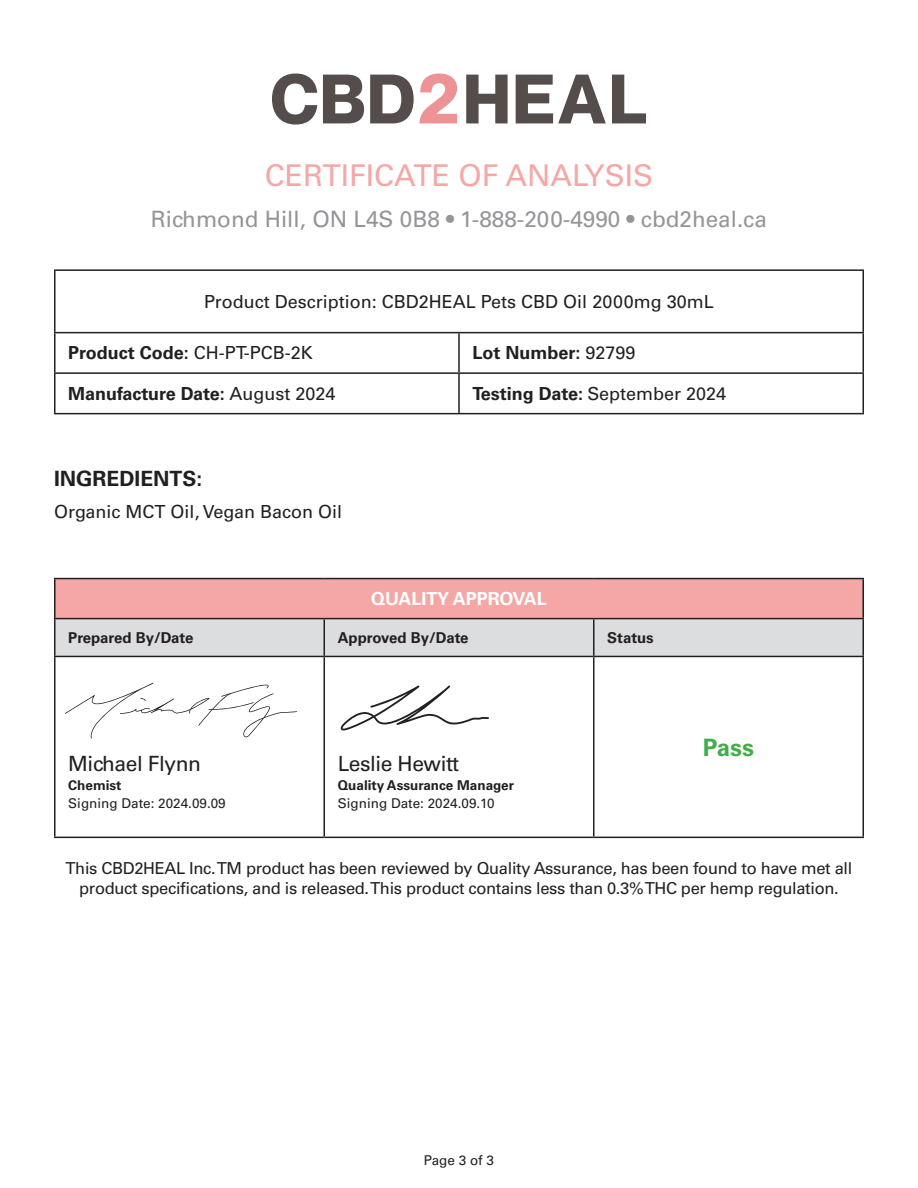
<style>
.page{position:relative;width:918px;height:1188px;background:#fff}
.page>*{position:absolute;margin:0;border:0;box-sizing:border-box;transform-origin:0 0}
.t1{font:30px "Univers LT Std";color:#f5a7a6}
.t2{font:700 24px "Univers LT Std";color:#40ae49}
.t3{font:22.5px "Univers LT Std";color:#939598}
.t4{font:21px "Univers LT Std";letter-spacing:-.02em;color:#231f20}
.t5{font:700 21px "Univers LT Std";color:#231f20}
.t6{font:18px "Univers LT Std";color:#231f20}
.t7{font:700 18px "Univers LT Std";color:#231f20}
.t8{font:700 18px "Univers LT Std";color:#fff}
.t9{font:16.5px/19.8px "Univers LT Std";letter-spacing:-.02em;color:#231f20;text-align:center}
.t10{font:700 15px "Univers LT Std";color:#231f20}
.t11{font:13.5px "Univers LT Std";color:#231f20}
.t12{font:700 13.5px "Univers LT Std";color:#231f20}
.s1{font-weight:400}
.s2{font-weight:700}
</style>
<div class="page">
<svg style="left:272px;top:74px;width:45px;height:51px"></svg>
<svg style="left:323px;top:75px;width:41px;height:48px"></svg>
<svg style="left:370px;top:75px;width:44px;height:48px"></svg>
<svg style="left:420px;top:74px;width:37px;height:49px"></svg>
<svg style="left:466px;top:75px;width:42px;height:48px"></svg>
<svg style="left:516px;top:75px;width:90px;height:48px"></svg>
<svg style="left:612px;top:75px;width:34px;height:48px"></svg>
<div style="left:55px;top:579px;width:808px;height:40px;background:#f5a7a6"></div>
<div style="left:56px;top:619px;width:806px;height:37px;background:#dcdddf"></div>
<hr style="left:54px;top:578px;width:270px;height:1px;background:#231f20">
<hr style="left:54px;top:579px;width:2px;height:39px;background:#231f20">
<hr style="left:324px;top:578px;width:270px;height:1px;background:#231f20">
<hr style="left:594px;top:578px;width:270px;height:1px;background:#231f20">
<hr style="left:862px;top:579px;width:2px;height:39px;background:#231f20">
<hr style="left:54px;top:618px;width:270px;height:1px;background:#231f20">
<hr style="left:54px;top:619px;width:2px;height:37px;background:#231f20">
<hr style="left:324px;top:618px;width:270px;height:1px;background:#231f20">
<hr style="left:324px;top:619px;width:1px;height:37px;background:#231f20">
<hr style="left:594px;top:618px;width:270px;height:1px;background:#231f20">
<hr style="left:593px;top:619px;width:1px;height:37px;background:#231f20">
<hr style="left:862px;top:619px;width:2px;height:37px;background:#231f20">
<hr style="left:54px;top:656px;width:270px;height:1px;background:#231f20">
<hr style="left:54px;top:657px;width:2px;height:180px;background:#231f20">
<hr style="left:324px;top:656px;width:270px;height:1px;background:#231f20">
<hr style="left:324px;top:657px;width:1px;height:180px;background:#231f20">
<hr style="left:594px;top:656px;width:270px;height:1px;background:#231f20">
<hr style="left:593px;top:657px;width:1px;height:180px;background:#231f20">
<hr style="left:862px;top:657px;width:2px;height:180px;background:#231f20">
<hr style="left:54px;top:837px;width:270px;height:1px;background:#231f20">
<hr style="left:324px;top:837px;width:270px;height:1px;background:#231f20">
<hr style="left:594px;top:837px;width:270px;height:1px;background:#231f20">
<svg style="left:66px;top:683px;width:230px;height:56px"></svg>
<svg style="left:340px;top:685px;width:149px;height:45px"></svg>
<hr style="left:54px;top:269px;width:405px;height:2px;background:#231f20">
<hr style="left:54px;top:271px;width:2px;height:61px;background:#231f20">
<hr style="left:459px;top:269px;width:405px;height:2px;background:#231f20">
<hr style="left:862px;top:271px;width:2px;height:61px;background:#231f20">
<hr style="left:54px;top:332px;width:405px;height:1px;background:#231f20">
<hr style="left:54px;top:333px;width:2px;height:39px;background:#231f20">
<hr style="left:459px;top:332px;width:405px;height:1px;background:#231f20">
<hr style="left:458px;top:333px;width:2px;height:39px;background:#231f20">
<hr style="left:862px;top:333px;width:2px;height:39px;background:#231f20">
<hr style="left:54px;top:372px;width:405px;height:2px;background:#231f20">
<hr style="left:54px;top:374px;width:2px;height:39px;background:#231f20">
<hr style="left:459px;top:372px;width:405px;height:2px;background:#231f20">
<hr style="left:458px;top:374px;width:2px;height:39px;background:#231f20">
<hr style="left:862px;top:374px;width:2px;height:39px;background:#231f20">
<hr style="left:54px;top:413px;width:405px;height:1px;background:#231f20">
<hr style="left:459px;top:413px;width:405px;height:1px;background:#231f20">
<h1 class="t1" style="left:265px;top:157px;width:390px">CERTIFICATE OF ANALYSIS</h1>
<h3 class="t3" style="left:151px;top:206px;width:618px">Richmond Hill, ON L4S 0B8 • 1-888-200-4990 • cbd2heal.ca</h3>
<p class="t6" style="left:204px;top:291px;width:511px">Product Description: CBD2HEAL Pets CBD Oil 2000mg 30mL</p>
<p class="t7" style="left:68px;top:343px;width:246px">Product Code: <span class="s1">CH-PT-PCB-2K</span></p>
<p class="t7" style="left:472px;top:343px;width:165px">Lot Number: <span class="s1">92799</span></p>
<p class="t7" style="left:68px;top:383px;width:269px">Manufacture Date: <span class="s1">August 2024</span></p>
<p class="t6" style="left:472px;top:383px;width:255px"><span class="s2">Testing Date:</span> September 2024</p>
<p class="t5" style="left:54px;top:466px;width:150px">INGREDIENTS:</p>
<p class="t6" style="left:54px;top:501px;width:290px">Organic MCT Oil, Vegan Bacon Oil</p>
<p class="t8" style="left:371px;top:588px;width:177px">QUALITY APPROVAL</p>
<p class="t10" style="left:68px;top:629px;width:127px">Prepared By/Date</p>
<p class="t10" style="left:338px;top:629px;width:132px">Approved By/Date</p>
<p class="t10" style="left:607px;top:629px;width:48px">Status</p>
<p class="t4" style="left:68px;top:751px;width:134px">Michael Flynn</p>
<p class="t12" style="left:68px;top:777px;width:55px">Chemist</p>
<p class="t11" style="left:68px;top:796px;width:159px">Signing Date: 2024.09.09</p>
<p class="t4" style="left:338px;top:751px;width:123px">Leslie Hewitt</p>
<p class="t12" style="left:338px;top:777px;width:178px">Quality Assurance Manager</p>
<p class="t11" style="left:338px;top:796px;width:158px">Signing Date: 2024.09.10</p>
<h2 class="t2" style="left:703px;top:733px;width:53px">Pass</h2>
<p class="t9" style="left:66px;top:858px;width:788px">This CBD2HEAL Inc. TM product has been reviewed by Quality Assurance, has been found to have met all product specifications, and is released. This product contains less than 0.3% THC per hemp regulation.</p>
<p class="t11" style="left:424px;top:1153px;width:72px">Page 3 of 3</p>
</div>
